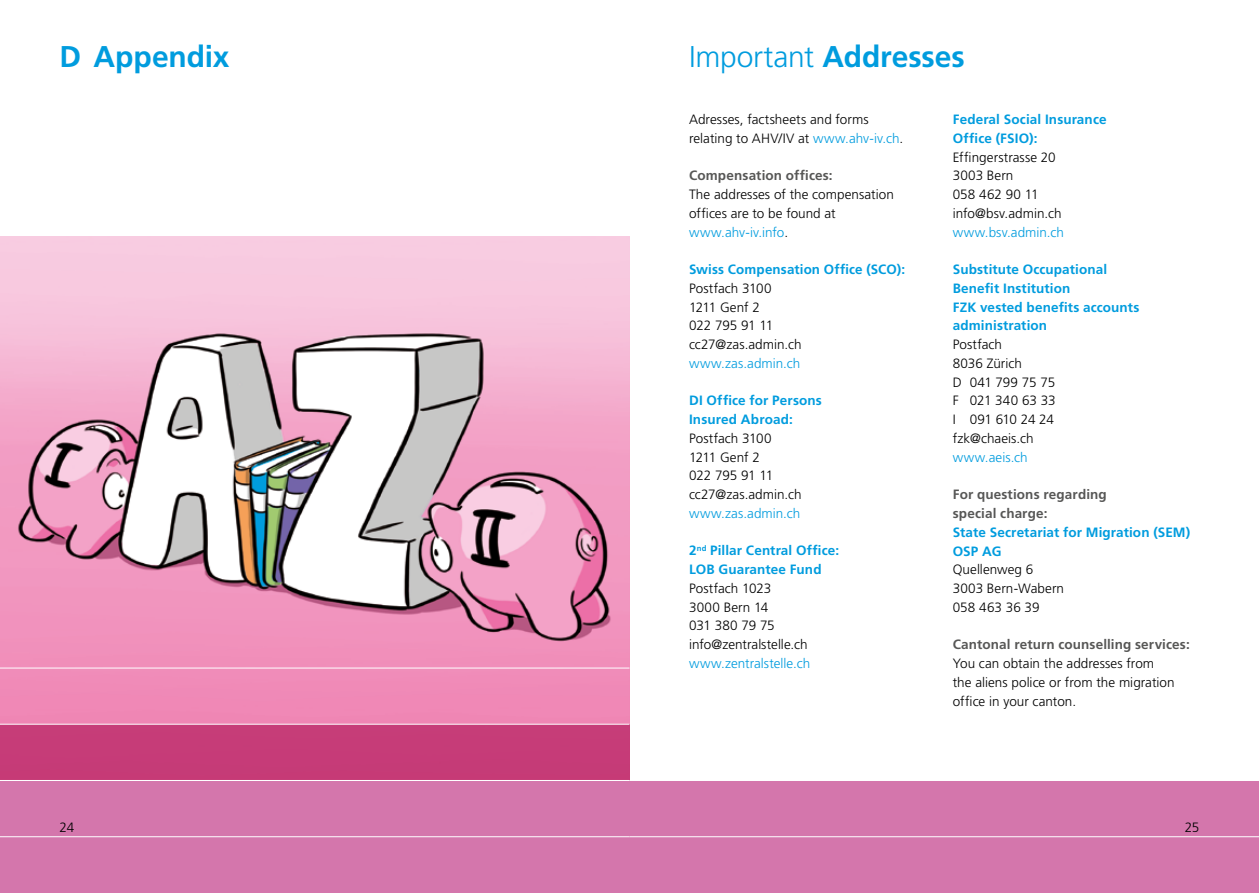
<style>
.page{position:relative;width:1259px;height:893px;background:#fff}
.page>*{position:absolute;margin:0;border:0;box-sizing:border-box;transform-origin:0 0}
.t1{font:300 30px "Frutiger LT Std";letter-spacing:-.01em;color:#009cde}
.t2{font:700 30px "Frutiger LT Std";letter-spacing:-.005em;color:#009cde}
.t3{font:300 13.5px/18.8px "Frutiger LT Std";color:#000}
.t4{font:700 13.5px/18.8px "Frutiger LT Std";letter-spacing:.01em;color:#009cde}
.t5{font:700 13.5px/18.8px "Frutiger LT Std";letter-spacing:.01em;color:#575756}
.t6{font:300 13.5px "Frutiger LT Std";letter-spacing:.005em;color:#009cde}
.s1{font-weight:700}
.s2{color:#009cde}
</style>
<div class="page">
<img style="left:0;top:237px;width:629px;height:487px">
<div style="left:0;top:724px;width:629px;height:56px;background:#c63c78"></div>
<hr style="left:0;top:724px;width:629px;height:1px;background:#fff">
<hr style="left:0;top:668px;width:629px;height:1px;background:#fff">
<div style="left:0;top:780px;width:629px;height:113px;background:#d476ac"></div>
<div style="left:629px;top:780px;width:630px;height:113px;background:#d476ac"></div>
<hr style="left:0;top:780px;width:629px;height:1px;background:#fff">
<hr style="left:0;top:836px;width:629px;height:1px;background:#fff">
<hr style="left:629px;top:780px;width:630px;height:1px;background:#fff">
<hr style="left:629px;top:836px;width:630px;height:1px;background:#fff">
<h1 class="t2" style="left:60px;top:39px;width:172px">D Appendix</h1>
<h1 class="t1" style="left:689px;top:40px;width:277px">Important <span class="s1">Addresses</span></h1>
<p class="t3" style="left:689px;top:110px;width:216px">Adresses, factsheets and forms relating to AHV/IV at <span class="s2">www.ahv-iv.ch</span>.</p>
<p class="t5" style="left:689px;top:166px;width:145px">Compensation offices:</p>
<p class="t3" style="left:689px;top:185px;width:206px">The addresses of the compensation offices are to be found at <span class="s2">www.ahv-iv.info</span>.</p>
<p class="t4" style="left:689px;top:260px;width:218px">Swiss Compensation Office (SCO):</p>
<p class="t3" style="left:689px;top:279px;width:114px">Postfach 3100<br>1211 Genf 2<br>022 795 91 11 cc27@zas.admin.ch</p>
<p class="t6" style="left:689px;top:356px;width:113px">www.zas.admin.ch</p>
<p class="t4" style="left:689px;top:391px;width:134px">DI Office for Persons<br>Insured Abroad:</p>
<p class="t3" style="left:689px;top:429px;width:114px">Postfach 3100<br>1211 Genf 2<br>022 795 91 11 cc27@zas.admin.ch</p>
<p class="t6" style="left:689px;top:506px;width:113px">www.zas.admin.ch</p>
<p class="t4" style="left:689px;top:541px;width:152px">2<sup>nd</sup> Pillar Central Office:<br>LOB Guarantee Fund</p>
<p class="t3" style="left:689px;top:579px;width:120px">Postfach 1023<br>3000 Bern 14<br>031 380 79 75 info@zentralstelle.ch</p>
<p class="t6" style="left:689px;top:656px;width:123px">www.zentralstelle.ch</p>
<p class="t4" style="left:952px;top:110px;width:155px">Federal Social Insurance<br>Office (FSIO):</p>
<p class="t3" style="left:952px;top:148px;width:110px">Effingerstrasse 20<br>3003 Bern<br>058 462 90 11 info@bsv.admin.ch</p>
<p class="t6" style="left:952px;top:224px;width:113px">www.bsv.admin.ch</p>
<p class="t4" style="left:952px;top:260px;width:188px">Substitute Occupational<br>Benefit Institution<br>FZK vested benefits accounts administration</p>
<p class="t3" style="left:952px;top:335px;width:104px">Postfach<br>8036 Zürich<br>D 041 799 75 75<br>F 021 340 63 33<br>I 091 610 24 24 fzk@chaeis.ch</p>
<p class="t6" style="left:952px;top:449px;width:77px">www.aeis.ch</p>
<p class="t5" style="left:952px;top:485px;width:156px">For questions regarding special charge:</p>
<p class="t4" style="left:952px;top:523px;width:239px">State Secretariat for Migration (SEM)<br>OSP AG</p>
<p class="t3" style="left:952px;top:560px;width:113px">Quellenweg 6<br>3003 Bern-Wabern<br>058 463 36 39</p>
<p class="t5" style="left:952px;top:635px;width:238px">Cantonal return counselling services:</p>
<p class="t3" style="left:952px;top:654px;width:223px">You can obtain the addresses from the aliens police or from the migration office in your canton.</p>
<p class="t3" style="left:60px;top:818px;width:16px">24</p>
<p class="t3" style="left:1184px;top:818px;width:16px">25</p>
</div>
